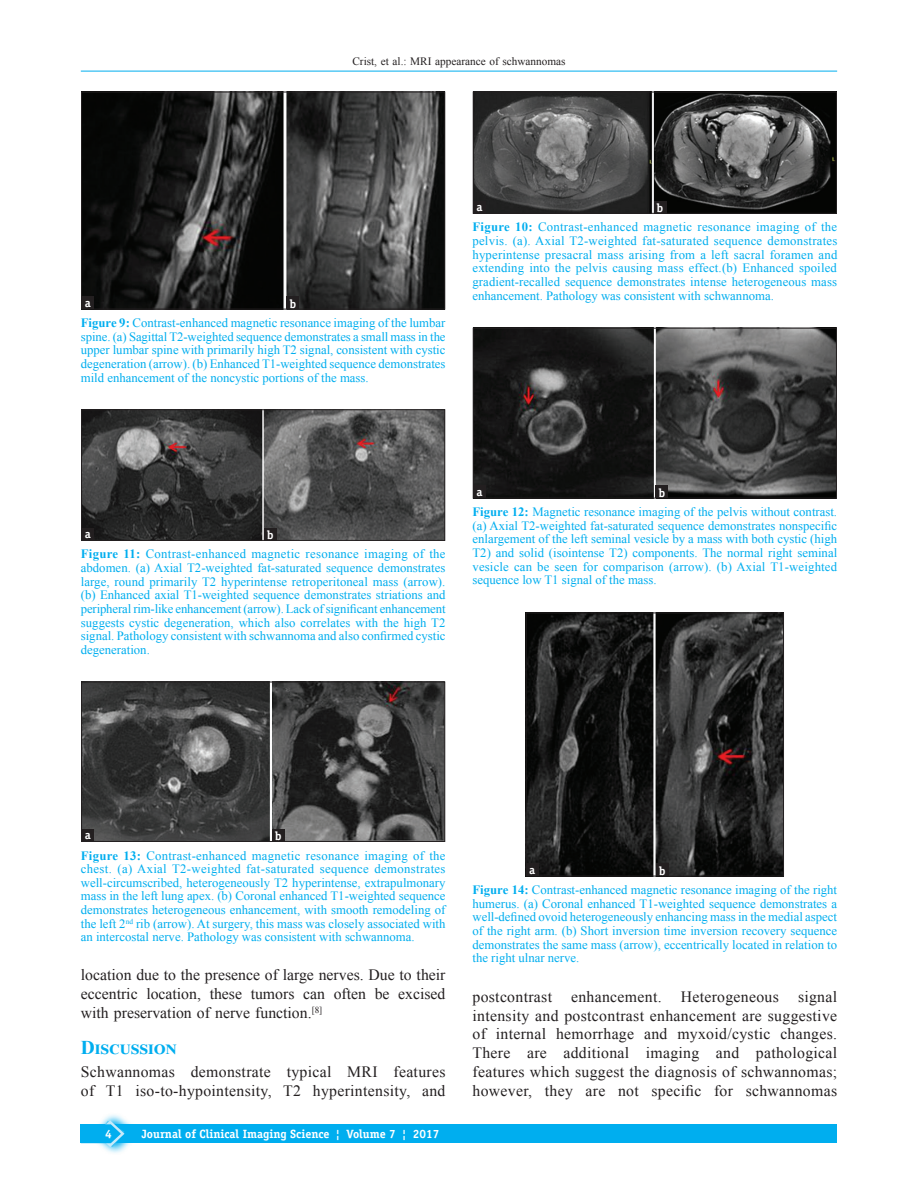
<style>
.page{position:relative;width:918px;height:1188px;background:#fff}
.page>*{position:absolute;margin:0;border:0;box-sizing:border-box;transform-origin:0 0}
.t1{font:700 19.5px "Times New Roman";color:#00aeef}
.TX{font:15.75px/18.9px "Times New Roman";letter-spacing:.02em;color:#231f20;text-align:justify}
.FGC{font:12.75px/13.6px "Times New Roman";color:#00aeef;text-align:justify}
.LABEL{font:700 12px "Officina Serif";color:#fff}
.t2{font:11.25px "Times New Roman";color:#231f20}
.s1{font-weight:700}
</style>
<div class="page">
<hr style="left:81px;top:71px;width:756px;height:1px;background:#00aeef">
<div style="left:81px;top:1124px;width:756px;height:19px;background:#00aeef"></div>
<svg style="left:103px;top:1114px;width:28px;height:39px"></svg>
<svg style="left:81px;top:1120px;width:44px;height:27px"></svg>
<img style="left:83px;top:94px;width:360px;height:213px">
<div style="left:81px;top:92px;width:364px;height:217px;border:1px solid #231f20"></div>
<div style="left:287px;top:297px;width:12px;height:12px;background:#231f20"></div>
<div style="left:81px;top:297px;width:13px;height:12px;background:#231f20"></div>
<img style="left:475px;top:94px;width:360px;height:118px">
<div style="left:473px;top:92px;width:364px;height:122px;border:1px solid #231f20"></div>
<div style="left:654px;top:201px;width:12px;height:13px;background:#231f20"></div>
<div style="left:473px;top:201px;width:13px;height:13px;background:#231f20"></div>
<img style="left:83px;top:412px;width:360px;height:127px">
<div style="left:81px;top:410px;width:364px;height:131px;border:1px solid #231f20"></div>
<div style="left:264px;top:528px;width:13px;height:13px;background:#231f20"></div>
<div style="left:81px;top:528px;width:13px;height:13px;background:#231f20"></div>
<img style="left:475px;top:330px;width:360px;height:166px">
<div style="left:473px;top:328px;width:364px;height:170px;border:1px solid #231f20"></div>
<div style="left:656px;top:486px;width:12px;height:12px;background:#231f20"></div>
<div style="left:473px;top:486px;width:13px;height:12px;background:#231f20"></div>
<img style="left:83px;top:684px;width:360px;height:156px">
<div style="left:81px;top:682px;width:364px;height:160px;border:1px solid #231f20"></div>
<div style="left:272px;top:829px;width:13px;height:13px;background:#231f20"></div>
<div style="left:81px;top:829px;width:13px;height:13px;background:#231f20"></div>
<img style="left:528px;top:615px;width:254px;height:259px">
<div style="left:526px;top:613px;width:258px;height:263px;border:1px solid #231f20"></div>
<div style="left:656px;top:864px;width:13px;height:12px;background:#231f20"></div>
<div style="left:526px;top:864px;width:13px;height:12px;background:#231f20"></div>
<p class="t2" style="left:352px;top:53px;width:215px">Crist, et al.: MRI appearance of schwannomas</p>
<p class="LABEL" style="left:85px;top:295px;width:7px">a</p>
<p class="LABEL" style="left:290px;top:296px;width:8px">b</p>
<p class="FGC" style="left:81px;top:316px;width:366px"><span class="s1">Figure 9:</span> Contrast‑enhanced magnetic resonance imaging of the lumbar spine. (a) Sagittal T2‑weighted sequence demonstrates a small mass in the upper lumbar spine with primarily high T2 signal, consistent with cystic degeneration (arrow). (b) Enhanced T1‑weighted sequence demonstrates mild enhancement of the noncystic portions of the mass.</p>
<p class="LABEL" style="left:476px;top:200px;width:7px">a</p>
<p class="LABEL" style="left:657px;top:201px;width:8px">b</p>
<p class="FGC" style="left:472px;top:220px;width:366px"><span class="s1">Figure 10:</span> Contrast‑enhanced magnetic resonance imaging of the pelvis. (a). Axial T2‑weighted fat‑saturated sequence demonstrates hyperintense presacral mass arising from a left sacral foramen and extending into the pelvis causing mass effect.(b) Enhanced spoiled gradient‑recalled sequence demonstrates intense heterogeneous mass enhancement. Pathology was consistent with schwannoma.</p>
<p class="LABEL" style="left:85px;top:527px;width:7px">a</p>
<p class="LABEL" style="left:267px;top:528px;width:8px">b</p>
<p class="FGC" style="left:81px;top:547px;width:366px"><span class="s1">Figure 11:</span> Contrast‑enhanced magnetic resonance imaging of the abdomen. (a) Axial T2‑weighted fat‑saturated sequence demonstrates large, round primarily T2 hyperintense retroperitoneal mass (arrow). (b) Enhanced axial T1‑weighted sequence demonstrates striations and peripheral rim‑like enhancement (arrow). Lack of significant enhancement suggests cystic degeneration, which also correlates with the high T2 signal. Pathology consistent with schwannoma and also confirmed cystic degeneration.</p>
<p class="LABEL" style="left:476px;top:484px;width:7px">a</p>
<p class="LABEL" style="left:659px;top:485px;width:8px">b</p>
<p class="FGC" style="left:472px;top:505px;width:366px"><span class="s1">Figure 12:</span> Magnetic resonance imaging of the pelvis without contrast. (a) Axial T2‑weighted fat‑saturated sequence demonstrates nonspecific enlargement of the left seminal vesicle by a mass with both cystic (high T2) and solid (isointense T2) components. The normal right seminal vesicle can be seen for comparison (arrow). (b) Axial T1‑weighted sequence low T1 signal of the mass.</p>
<p class="LABEL" style="left:85px;top:828px;width:7px">a</p>
<p class="LABEL" style="left:275px;top:829px;width:8px">b</p>
<p class="FGC" style="left:81px;top:848px;width:366px"><span class="s1">Figure 13:</span> Contrast‑enhanced magnetic resonance imaging of the chest. (a) Axial T2‑weighted fat‑saturated sequence demonstrates well‑circumscribed, heterogeneously T2 hyperintense, extrapulmonary mass in the left lung apex. (b) Coronal enhanced T1‑weighted sequence demonstrates heterogeneous enhancement, with smooth remodeling of the left 2<sup>nd</sup> rib (arrow). At surgery, this mass was closely associated with an intercostal nerve. Pathology was consistent with schwannoma.</p>
<p class="TX" style="left:81px;top:965px;width:366px">location due to the presence of large nerves. Due to their eccentric location, these tumors can often be excised with preservation of nerve function.<sup>[8]</sup></p>
<h1 class="t1" style="left:81px;top:1034px;width:97px">Discussion</h1>
<p class="TX" style="left:81px;top:1062px;width:366px">Schwannomas demonstrate typical MRI features of T1 iso‑to‑hypointensity, T2 hyperintensity, and</p>
<p class="LABEL" style="left:105px;top:1126px;width:8px">4</p>
<p class="LABEL" style="left:142px;top:1127px;width:299px">Journal of Clinical Imaging Science ¦ Volume 7 ¦ 2017</p>
<p class="LABEL" style="left:529px;top:862px;width:7px">a</p>
<p class="LABEL" style="left:659px;top:863px;width:8px">b</p>
<p class="FGC" style="left:472px;top:883px;width:366px"><span class="s1">Figure 14:</span> Contrast‑enhanced magnetic resonance imaging of the right humerus. (a) Coronal enhanced T1‑weighted sequence demonstrates a well‑defined ovoid heterogeneously enhancing mass in the medial aspect of the right arm. (b) Short inversion time inversion recovery sequence demonstrates the same mass (arrow), eccentrically located in relation to the right ulnar nerve.</p>
<p class="TX" style="left:472px;top:986px;width:366px">postcontrast enhancement. Heterogeneous signal intensity and postcontrast enhancement are suggestive of internal hemorrhage and myxoid/cystic changes.<br>There are additional imaging and pathological features which suggest the diagnosis of schwannomas; however, they are not specific for schwannomas</p>
</div>
